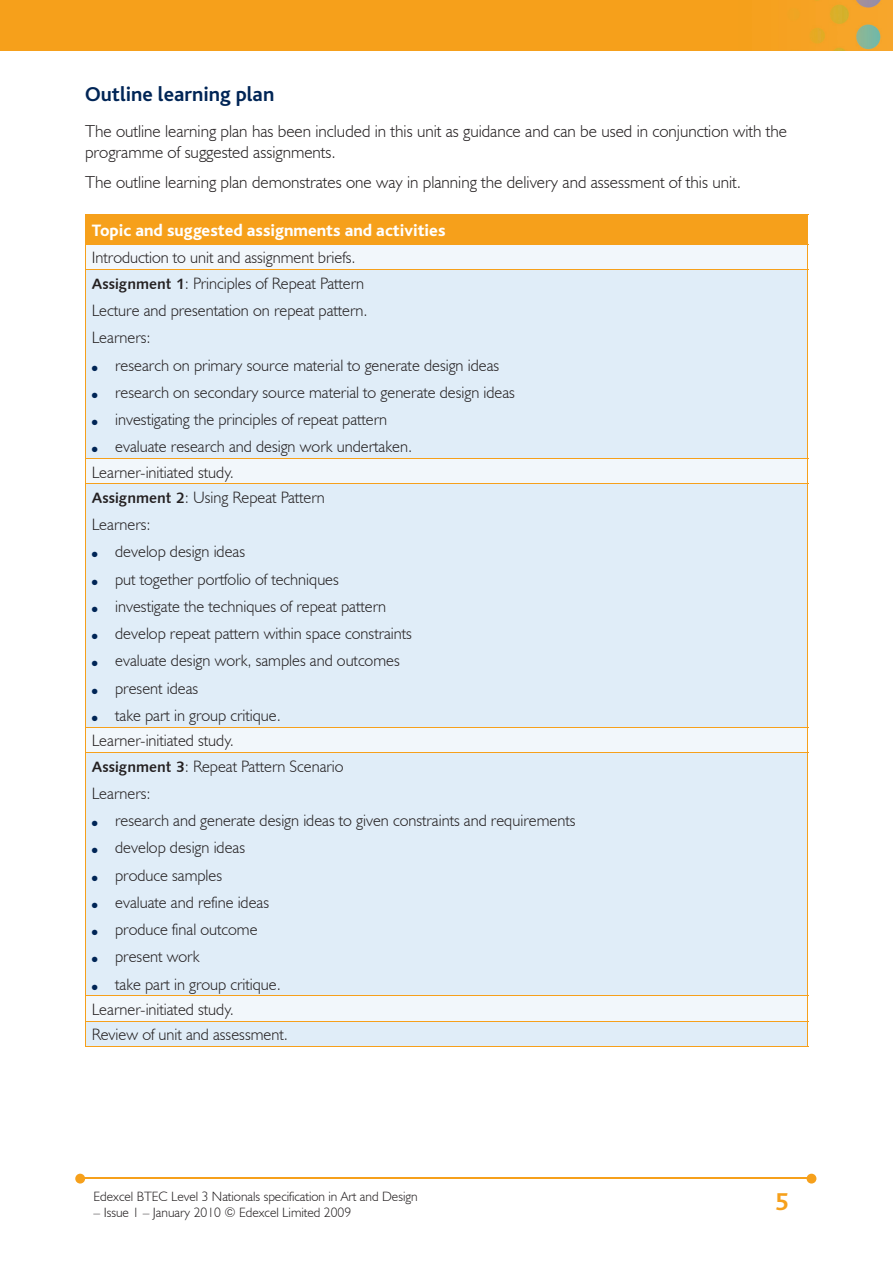
<style>
.page{position:relative;width:893px;height:1263px;background:#fff}
.page>*{position:absolute;margin:0;border:0;box-sizing:border-box;transform-origin:0 0}
.t1{font:700 25.5px "Bliss";color:#f6a01b}
.t2{font:700 21px "Bliss";color:#002556}
.t3{font:300 17.25px/21px "Humanist 521 BT";color:#231f20}
.t4{font:800 17.25px "Bliss";color:#fff}
.t5{font:300 16.5px/27.3px "Humanist 521 BT";color:#231f20}
.t6{font:300 13.5px "Humanist 521 BT";color:#231f20}
.t7{font:7.5px "Zapf Dingbats";color:#002556}
.s1{font-family:"Humanist 531 BT Bold A";font-weight:400;font-size:15px}
</style>
<div class="page">
<img style="left:0;top:0;width:893px;height:51px">
<hr style="left:82px;top:1178px;width:728px;height:1px;background:#f6a01b">
<svg style="left:807px;top:1174px;width:9px;height:9px"></svg>
<svg style="left:75px;top:1174px;width:10px;height:9px"></svg>
<div style="left:85px;top:214px;width:723px;height:30px;background:#f6a01b"></div>
<div style="left:86px;top:245px;width:721px;height:24px;background:#f2f7fb"></div>
<svg style="left:86px;top:270px;width:721px;height:776px;background:#e1edf8"></svg>
<svg style="left:85px;top:245px;width:1px;height:24px"></svg>
<svg style="left:807px;top:245px;width:1px;height:24px"></svg>
<hr style="left:85px;top:244px;width:723px;height:1px;background:#f6a01b">
<hr style="left:85px;top:270px;width:1px;height:188px;background:#f6a01b">
<hr style="left:807px;top:270px;width:1px;height:188px;background:#f6a01b">
<hr style="left:85px;top:269px;width:723px;height:1px;background:#f6a01b">
<svg style="left:85px;top:459px;width:1px;height:25px"></svg>
<svg style="left:807px;top:459px;width:1px;height:25px"></svg>
<hr style="left:85px;top:458px;width:723px;height:1px;background:#f6a01b">
<hr style="left:85px;top:484px;width:1px;height:243px;background:#f6a01b">
<hr style="left:807px;top:484px;width:1px;height:243px;background:#f6a01b">
<hr style="left:85px;top:484px;width:723px;height:1px;background:#f6a01b">
<svg style="left:85px;top:728px;width:1px;height:24px"></svg>
<svg style="left:807px;top:728px;width:1px;height:24px"></svg>
<hr style="left:85px;top:727px;width:723px;height:1px;background:#f6a01b">
<hr style="left:85px;top:753px;width:1px;height:242px;background:#f6a01b">
<hr style="left:807px;top:753px;width:1px;height:242px;background:#f6a01b">
<hr style="left:85px;top:752px;width:723px;height:1px;background:#f6a01b">
<hr style="left:85px;top:995px;width:723px;height:1px;background:#f6a01b">
<hr style="left:85px;top:1046px;width:723px;height:1px;background:#f6a01b">
<svg style="left:85px;top:996px;width:1px;height:50px"></svg>
<svg style="left:807px;top:996px;width:1px;height:50px"></svg>
<hr style="left:85px;top:1021px;width:723px;height:1px;background:#f6a01b">
<p class="t2" style="left:85px;top:83px;width:191px">Outline learning plan</p>
<p class="t3" style="left:85px;top:120px;width:704px">The outline learning plan has been included in this unit as guidance and can be used in conjunction with the programme of suggested assignments.</p>
<p class="t3" style="left:85px;top:171px;width:657px">The outline learning plan demonstrates one way in planning the delivery and assessment of this unit.</p>
<p class="t4" style="left:92px;top:221px;width:355px">Topic and suggested assignments and activities</p>
<p class="t5" style="left:92px;top:245px;width:274px;line-height:25.3px">Introduction to unit and assignment briefs.<br><span class="s1">Assignment 1</span>: Principles of Repeat Pattern</p>
<p class="t5" style="left:92px;top:296px;width:277px">Lecture and presentation on repeat pattern.<br>Learners:</p>
<p class="t5" style="left:115px;top:351px;width:401px">research on primary source material to generate design ideas research on secondary source material to generate design ideas investigating the principles of repeat pattern<br>evaluate research and design work undertaken.</p>
<p class="t7" style="left:92px;top:364px;width:7px">●</p>
<p class="t7" style="left:92px;top:392px;width:7px">●</p>
<p class="t7" style="left:92px;top:419px;width:7px">●</p>
<p class="t7" style="left:92px;top:446px;width:7px">●</p>
<p class="t5" style="left:92px;top:459px;width:235px;line-height:25.3px">Learner-initiated study.<br><span class="s1">Assignment 2</span>: Using Repeat Pattern</p>
<p class="t5" style="left:115px;top:510px;width:298px;text-indent:-23px">Learners:<br>develop design ideas<br>put together portfolio of techniques<br>investigate the techniques of repeat pattern develop repeat pattern within space constraints evaluate design work, samples and outcomes present ideas<br>take part in group critique.</p>
<p class="t7" style="left:92px;top:551px;width:7px">●</p>
<p class="t7" style="left:92px;top:578px;width:7px">●</p>
<p class="t7" style="left:92px;top:606px;width:7px">●</p>
<p class="t7" style="left:92px;top:633px;width:7px">●</p>
<p class="t7" style="left:92px;top:660px;width:7px">●</p>
<p class="t7" style="left:92px;top:687px;width:7px">●</p>
<p class="t7" style="left:92px;top:715px;width:7px">●</p>
<p class="t5" style="left:92px;top:728px;width:253px;line-height:25.3px">Learner-initiated study.<br><span class="s1">Assignment 3</span>: Repeat Pattern Scenario</p>
<p class="t5" style="left:115px;top:779px;width:462px;text-indent:-23px">Learners:<br>research and generate design ideas to given constraints and requirements develop design ideas<br>produce samples<br>evaluate and refine ideas<br>produce final outcome<br>present work<br>take part in group critique.</p>
<p class="t7" style="left:92px;top:820px;width:7px">●</p>
<p class="t7" style="left:92px;top:847px;width:7px">●</p>
<p class="t7" style="left:92px;top:874px;width:7px">●</p>
<p class="t7" style="left:92px;top:902px;width:7px">●</p>
<p class="t7" style="left:92px;top:929px;width:7px">●</p>
<p class="t7" style="left:92px;top:956px;width:7px">●</p>
<p class="t7" style="left:92px;top:983px;width:7px">●</p>
<p class="t5" style="left:92px;top:996px;width:198px;line-height:25.3px">Learner-initiated study.<br>Review of unit and assessment.</p>
<p class="t6" style="left:94px;top:1188px;width:326px">Edexcel BTEC Level 3 Nationals specification in Art and Design</p>
<p class="t6" style="left:94px;top:1204px;width:259px">– Issue 1 – January 2010 © Edexcel Limited 2009</p>
<h1 class="t1" style="left:775px;top:1189px;width:15px">5</h1>
</div>
